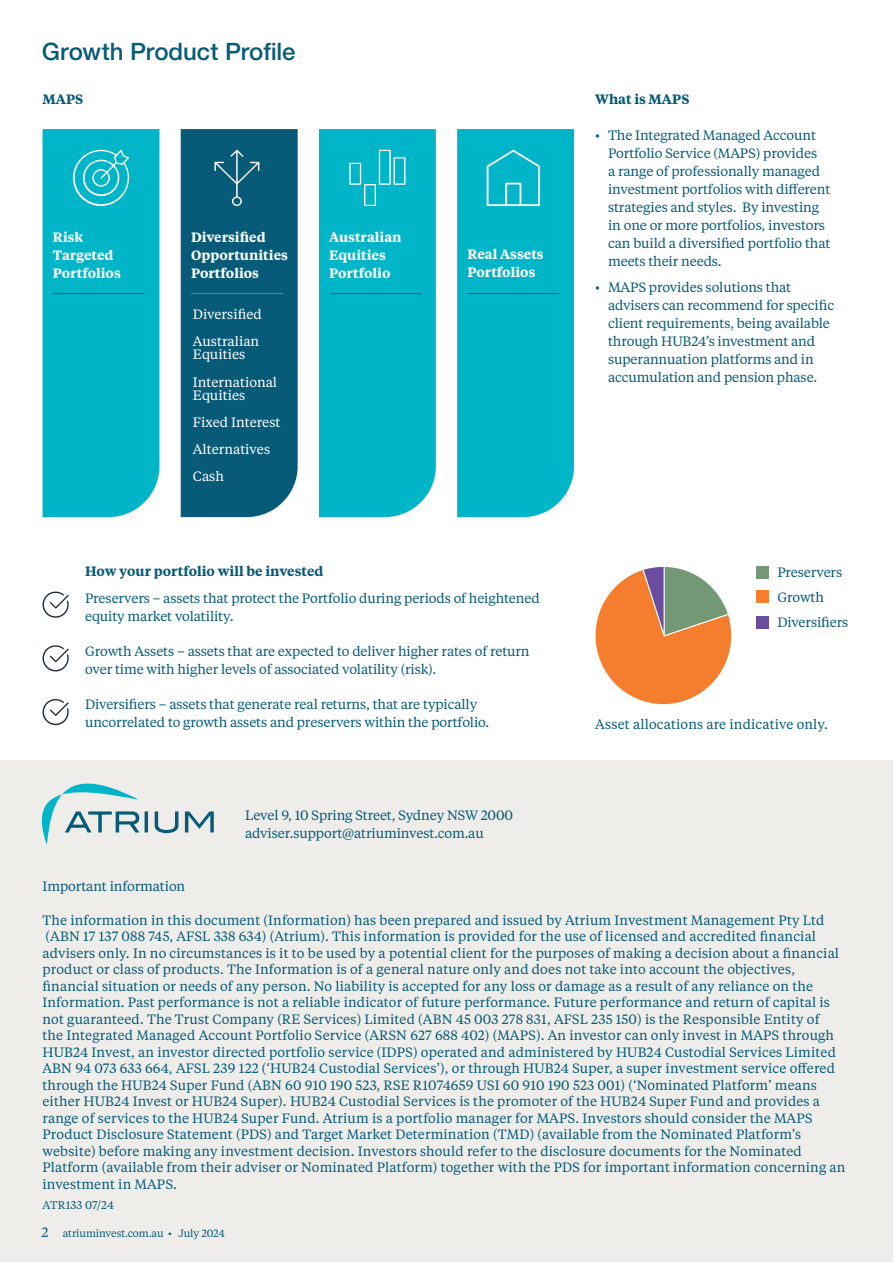
<style>
.page{position:relative;width:893px;height:1263px;background:#fff}
.page>*{position:absolute;margin:0;border:0;box-sizing:border-box;transform-origin:0 0}
.t1{font:500 24px "Helvetica Neue LT Std";color:#075b78}
.t2{font:13.5px/16.5px "Tiempos Text";letter-spacing:.01em;color:#075b78}
.t3{font:13.5px/18px "Tiempos Text";letter-spacing:-.01em;color:#075b78}
.t4{font:600 13.5px/18px "Tiempos Text";color:#fff}
.t5{font:13.5px/27px "Tiempos Text";color:#fff}
.t6{font:600 13.5px "Tiempos Text";color:#075b78}
.t7{font:11.25px "Tiempos Text";letter-spacing:.01em;color:#075b78}
.t8{font:10.5px "Tiempos Text";letter-spacing:-.01em;color:#075b78}
.s1{font-size:13.5px}
</style>
<div class="page">
<div style="left:0;top:760px;width:893px;height:502px;background:#eeedea"></div>
<hr style="left:145px;top:811px;width:3px;height:21px;background:#075b78">
<svg style="left:155px;top:811px;width:23px;height:22px"></svg>
<svg style="left:185px;top:811px;width:29px;height:21px"></svg>
<svg style="left:42px;top:784px;width:97px;height:60px"></svg>
<div style="left:181px;top:129px;width:117px;height:388px;background:#075b78"></div>
<div style="left:319px;top:129px;width:117px;height:388px;background:#00b5c8"></div>
<div style="left:457px;top:129px;width:117px;height:388px;background:#00b5c8"></div>
<hr style="left:330px;top:293px;width:92px;height:1px;background:#075b78">
<hr style="left:191px;top:293px;width:92px;height:1px;background:#00b5c8">
<hr style="left:467px;top:293px;width:92px;height:1px;background:#075b78">
<div style="left:756px;top:566px;width:13px;height:13px;background:#749776"></div>
<div style="left:756px;top:616px;width:13px;height:12px;background:#6b4d9f"></div>
<div style="left:756px;top:591px;width:13px;height:12px;background:#f57d2e"></div>
<svg style="left:42px;top:591px;width:27px;height:27px"></svg>
<svg style="left:42px;top:645px;width:27px;height:27px"></svg>
<svg style="left:42px;top:699px;width:27px;height:27px"></svg>
<svg style="left:595px;top:566px;width:137px;height:138px"></svg>
<div style="left:43px;top:129px;width:116px;height:388px;background:#00b5c8"></div>
<svg style="left:214px;top:150px;width:45px;height:56px;background:#1f6b85"></svg>
<svg style="left:487px;top:150px;width:53px;height:56px;background:#25bfcf"></svg>
<svg style="left:349px;top:150px;width:56px;height:56px;background:#1dbdce"></svg>
<h1 class="t1" style="left:42px;top:37px;width:255px">Growth Product Profile</h1>
<p class="t6" style="left:43px;top:89px;width:42px">MAPS</p>
<p class="t6" style="left:595px;top:89px;width:96px">What is MAPS</p>
<p class="t4" style="left:53px;top:228px;width:69px">Risk<br>Targeted<br>Portfolios</p>
<p class="t4" style="left:191px;top:228px;width:98px">Diversified<br>Opportunities<br>Portfolios</p>
<p class="t4" style="left:329px;top:228px;width:74px">Australian<br>Equities<br>Portfolio</p>
<p class="t5" style="left:193px;top:300px;width:71px">Diversified<br>Australian</p>
<p class="t5" style="left:193px;top:340px;width:86px;line-height:27.5px">Equities<br>International</p>
<p class="t5" style="left:193px;top:381px;width:89px">Equities<br>Fixed Interest<br>Alternatives<br>Cash</p>
<p class="t4" style="left:467px;top:244px;width:78px">Real Assets<br>Portfolios</p>
<p class="t6" style="left:85px;top:562px;width:240px">How your portfolio will be invested</p>
<p class="t3" style="left:85px;top:588px;width:456px">Preservers – assets that protect the Portfolio during periods of heightened equity market volatility.</p>
<p class="t3" style="left:85px;top:641px;width:446px">Growth Assets – assets that are expected to deliver higher rates of return over time with higher levels of associated volatility (risk).</p>
<p class="t3" style="left:85px;top:694px;width:406px">Diversifiers – assets that generate real returns, that are typically uncorrelated to growth assets and preservers within the portfolio.</p>
<p class="t3" style="left:245px;top:806px;width:270px">Level 9, 10 Spring Street, Sydney NSW 2000 adviser.support@atriuminvest.com.au</p>
<p class="t3" style="left:608px;top:125px;width:224px;text-indent:-13px">• The Integrated Managed Account Portfolio Service (MAPS) provides<br>a range of professionally managed investment portfolios with different strategies and styles. By investing in one or more portfolios, investors can build a diversified portfolio that meets their needs.</p>
<p class="t3" style="left:608px;top:278px;width:228px;text-indent:-13px">• MAPS provides solutions that advisers can recommend for specific client requirements, being available through HUB24’s investment and superannuation platforms and in accumulation and pension phase.</p>
<p class="t3" style="left:777px;top:563px;width:66px">Preservers</p>
<p class="t3" style="left:777px;top:612px;width:72px">Diversifiers</p>
<p class="t2" style="left:777px;top:588px;width:48px">Growth</p>
<p class="t2" style="left:595px;top:715px;width:234px">Asset allocations are indicative only.</p>
<p class="t3" style="left:43px;top:877px;width:144px">Important information</p>
<p class="t2" style="left:43px;top:911px;width:804px">The information in this document (Information) has been prepared and issued by Atrium Investment Management Pty Ltd (ABN 17 137 088 745, AFSL 338 634) (Atrium). This information is provided for the use of licensed and accredited financial advisers only. In no circumstances is it to be used by a potential client for the purposes of making a decision about a financial product or class of products. The Information is of a general nature only and does not take into account the objectives, financial situation or needs of any person. No liability is accepted for any loss or damage as a result of any reliance on the Information. Past performance is not a reliable indicator of future performance. Future performance and return of capital is not guaranteed. The Trust Company (RE Services) Limited (ABN 45 003 278 831, AFSL 235 150) is the Responsible Entity of<br>the Integrated Managed Account Portfolio Service (ARSN 627 688 402) (MAPS). An investor can only invest in MAPS through HUB24 Invest, an investor directed portfolio service (IDPS) operated and administered by HUB24 Custodial Services Limited ABN 94 073 633 664, AFSL 239 122 (‘HUB24 Custodial Services’), or through HUB24 Super, a super investment service offered through the HUB24 Super Fund (ABN 60 910 190 523, RSE R1074659 USI 60 910 190 523 001) (‘Nominated Platform’ means either HUB24 Invest or HUB24 Super). HUB24 Custodial Services is the promoter of the HUB24 Super Fund and provides a range of services to the HUB24 Super Fund. Atrium is a portfolio manager for MAPS. Investors should consider the MAPS Product Disclosure Statement (PDS) and Target Market Determination (TMD) (available from the Nominated Platform’s website) before making any investment decision. Investors should refer to the disclosure documents for the Nominated Platform (available from their adviser or Nominated Platform) together with the PDS for important information concerning an investment in MAPS.</p>
<p class="t7" style="left:43px;top:1197px;width:73px">ATR133 07/24</p>
<p class="t8" style="left:41px;top:1227px;width:185px"><span class="s1">2</span> atriuminvest.com.au • July 2024</p>
</div>
